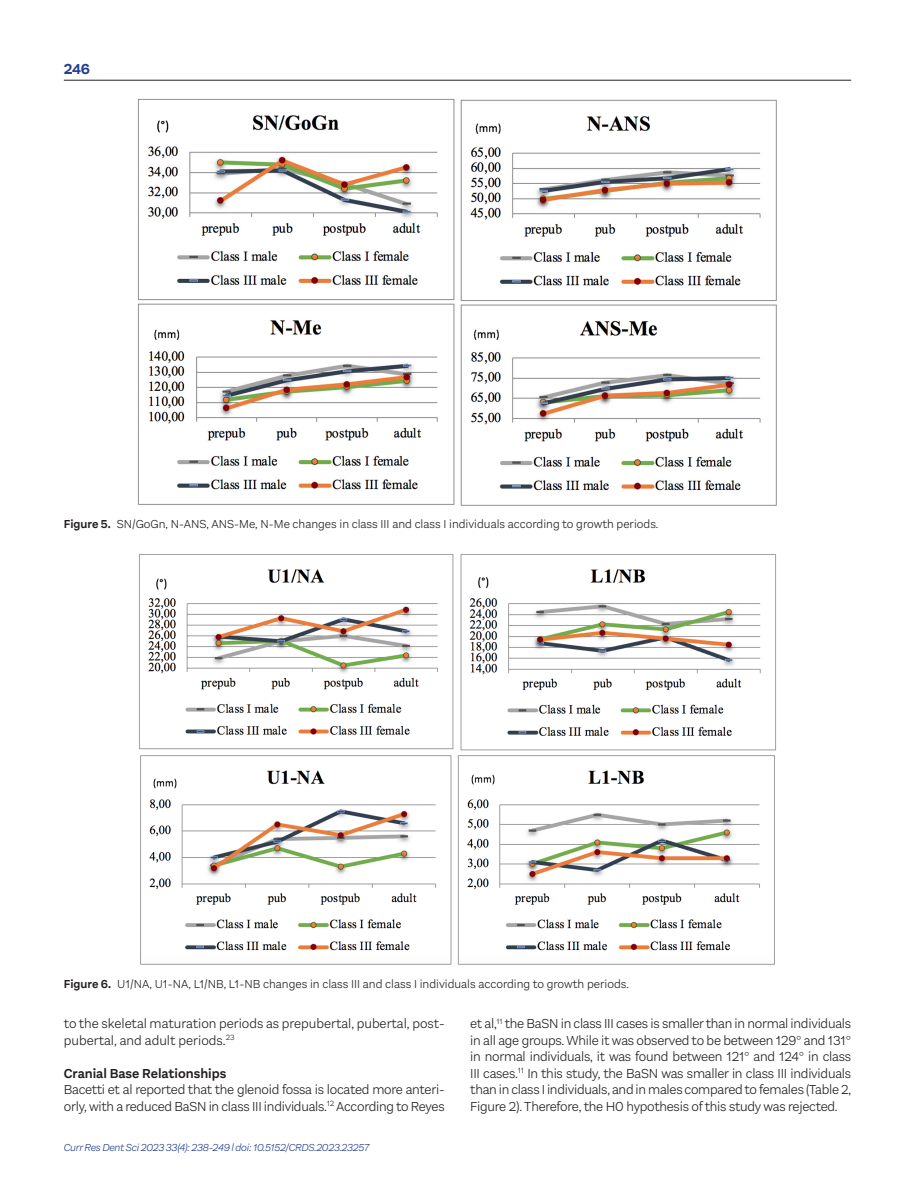
<style>
.page{position:relative;width:915px;height:1191px;background:#fff}
.page>*{position:absolute;margin:0;border:0;box-sizing:border-box;transform-origin:0 0}
.t1{font:700 15px "Aestetico";color:#253f8e}
.t2{font:300 13.5px/16.5px "Aestetico";letter-spacing:-.02em;color:#231f20}
.t3{font:300 13.5px/16.5px "Aestetico";color:#231f20}
.t4{font:600 13.5px "Aestetico";color:#231f20}
.t5{font:300 12px "Aestetico";color:#231f20}
.t6{font:italic 300 10.5px "Aestetico";letter-spacing:-.025em;color:#253f8e}
.s1{font-weight:600}
.s2{font-family:"STIX General";font-weight:400}
</style>
<div class="page">
<hr style="left:64px;top:80px;width:786px;height:1px;background:#231f20">
<img style="left:137px;top:99px;width:640px;height:407px">
<img style="left:139px;top:554px;width:637px;height:411px">
<p class="t1" style="left:64px;top:60px;width:28px">246</p>
<p class="t5" style="left:64px;top:517px;width:596px"><span class="s1">Figure 5.</span> SN/GoGn, N-ANS, ANS-Me, N-Me changes in class III and class I individuals according to growth periods.</p>
<p class="t5" style="left:64px;top:977px;width:566px"><span class="s1">Figure 6.</span> U1/NA, U1-NA, L1/NB, L1-NB changes in class III and class I individuals according to growth periods.</p>
<p class="t3" style="left:64px;top:1015px;width:382px">to the skeletal maturation periods as prepubertal, pubertal, post&shy;pubertal, and adult periods.<sup>23</sup></p>
<p class="t4" style="left:64px;top:1065px;width:164px">Cranial Base Relationships</p>
<p class="t2" style="left:64px;top:1081px;width:382px">Bacetti et al reported that the glenoid fossa is located more anteri&shy;orly, with a reduced BaSN in class III individuals.<sup>12</sup> According to Reyes</p>
<p class="t6" style="left:64px;top:1141px;width:307px">Curr Res Dent Sci 2023 33(4): 238-249 l doi: 10.5152/CRDS.2023.23257</p>
<p class="t2" style="left:470px;top:1015px;width:382px;text-align:justify">et al,<sup>11</sup> the BaSN in class III cases is smaller than in normal individuals in all age groups. While it was observed to be between 129<span class="s2">°</span> and 131<span class="s2">° </span>in normal individuals, it was found between 121<span class="s2">°</span> and 124<span class="s2">°</span> in class III cases.<sup>11</sup> In this study, the BaSN was smaller in class III individuals than in class I individuals, and in males compared to females (Table 2, Figure 2). Therefore, the H0 hypothesis of this study was rejected.</p>
</div>
